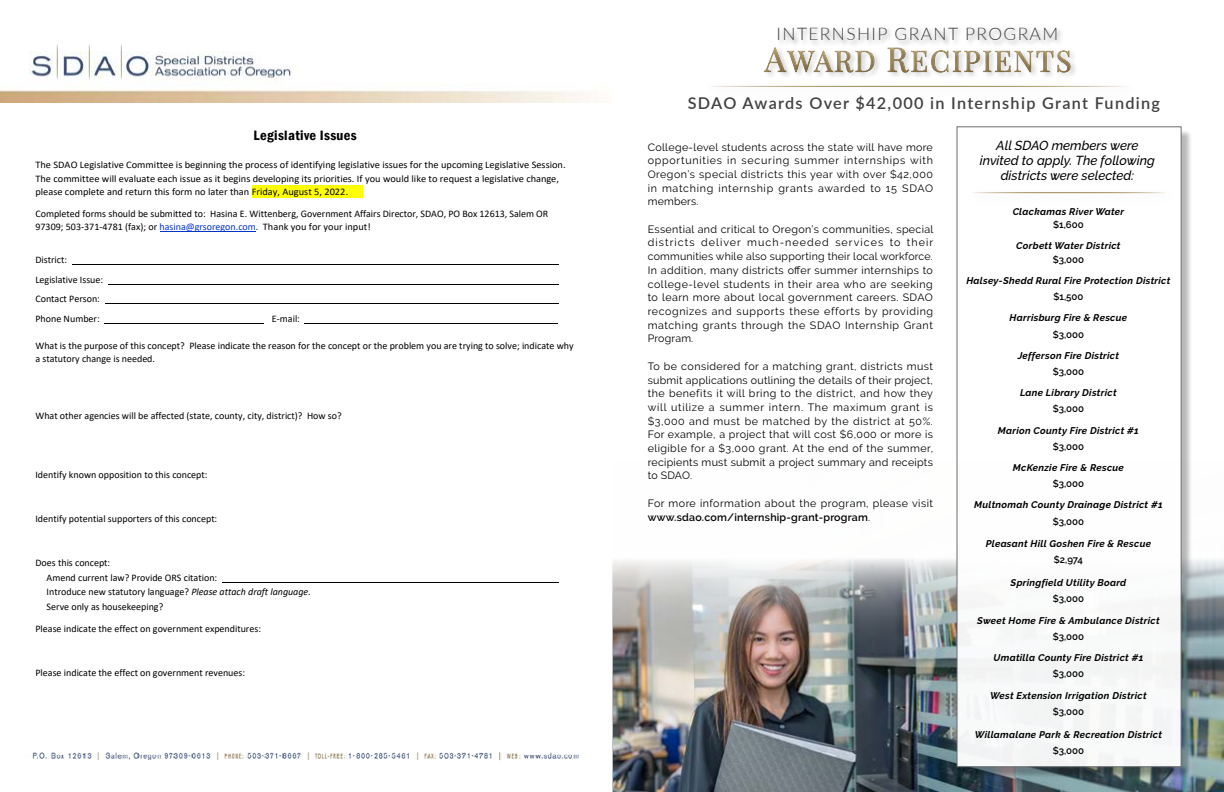
<style>
.page{position:relative;width:1224px;height:792px;background:#fff}
.page>*{position:absolute;margin:0;border:0;box-sizing:border-box;transform-origin:0 0}
.t1{font:29.2px "Playfair Display";letter-spacing:.06em;color:#a58c56}
.t2{font:300 17.4px "Lato";letter-spacing:.08em;color:#414042}
.t3{font:600 16.2px "Lato";letter-spacing:.08em;color:#414042}
.t4{font:600 condensed 14px "Franklin Gothic";letter-spacing:.025em;color:#000;scale:1.04 1}
.t5{font:italic 500 13px/15px "Raleway";color:#000;text-align:center}
.t6{font:10.6px/13.7px "Raleway";letter-spacing:.045em;color:#000;text-align:justify}
.t7{font:10px/13.4px "Calibri";color:#000}
.t8{font:italic 700 9.7px "Raleway";letter-spacing:.03em;color:#000}
.t9{font:600 9.7px "Raleway";color:#000}
.s1{color:#0035c9}
.s2{font-style:italic}
.s3{font-size:33.8px}
.s4{font-weight:600}
</style>
<div class="page">
<div style="left:777px;top:26px;width:287px;height:21px;background:#000;opacity:.33"></div>
<div style="left:753px;top:35px;width:325px;height:44px;background:#fff;opacity:.75"></div>
<div style="left:755px;top:41px;width:327px;height:43px;background:#000;opacity:.75"></div>
<div style="left:702px;top:80px;width:437px;height:19px;background:#fdfdfd"></div>
<hr style="left:707px;top:86px;width:421px;height:1px;background:#9d8551">
<img style="left:612px;top:461px;width:612px;height:331px">
<div style="left:960px;top:129px;width:233px;height:649px;background:#000;opacity:.3"></div>
<div style="left:957px;top:127px;width:224px;height:640px;background:#fff"></div>
<hr style="left:970px;top:192px;width:196px;height:1px;background:#9d8551">
<img style="left:0;top:44px;width:597px;height:58px">
<img style="left:32px;top:752px;width:547px;height:8px">
<div style="left:252px;top:186px;width:111px;height:12px;background:#ff0"></div>
<hr style="left:160px;top:231px;width:96px;height:1px;background:#0035c9">
<hr style="left:72px;top:264px;width:486px;height:1px;background:#000">
<hr style="left:108px;top:284px;width:450px;height:1px;background:#000">
<hr style="left:105px;top:303px;width:453px;height:1px;background:#000">
<hr style="left:104px;top:323px;width:159px;height:1px;background:#000">
<hr style="left:304px;top:323px;width:254px;height:1px;background:#000">
<hr style="left:222px;top:582px;width:336px;height:1px;background:#000">
<h3 class="t4" style="left:254px;top:126px;width:101px">Legislative Issues</h3>
<p class="t7" style="left:35px;top:158px;width:532px">The SDAO Legislative Committee is beginning the process of identifying legislative issues for the upcoming Legislative Session.<br>The committee will evaluate each issue as it begins developing its priorities. If you would like to request a legislative change, please complete and return this form no later than Friday, August 5, 2022.</p>
<p class="t7" style="left:35px;top:206px;width:514px">Completed forms should be submitted to: Hasina E. Wittenberg, Government Affairs Director, SDAO, PO Box 12613, Salem OR<br>97309; 503‐371‐4781 (fax); or <span class="s1">hasina@grsoregon.com</span>. Thank you for your input!</p>
<p class="t7" style="left:35px;top:250px;width:69px;line-height:19.7px">District:<br>Legislative Issue:<br>Contact Person:<br>Phone Number:</p>
<p class="t7" style="left:272px;top:312px;width:30px">E‐mail:</p>
<p class="t7" style="left:35px;top:338px;width:540px">What is the purpose of this concept? Please indicate the reason for the concept or the problem you are trying to solve; indicate why a statutory change is needed.</p>
<p class="t7" style="left:35px;top:409px;width:308px">What other agencies will be affected (state, county, city, district)? How so?</p>
<p class="t7" style="left:35px;top:468px;width:174px">Identify known opposition to this concept:</p>
<p class="t7" style="left:35px;top:512px;width:183px">Identify potential supporters of this concept:</p>
<p class="t7" style="left:35px;top:556px;width:76px">Does this concept:</p>
<p class="t7" style="left:35px;top:570px;width:183px">❑ Amend current law? Provide ORS citation:</p>
<p class="t7" style="left:35px;top:585px;width:277px">❑ Introduce new statutory language? <span class="s2">Please attach draft language.</span></p>
<p class="t7" style="left:35px;top:600px;width:129px">❑ Serve only as housekeeping?</p>
<p class="t7" style="left:35px;top:622px;width:227px">Please indicate the effect on government expenditures:</p>
<p class="t7" style="left:35px;top:666px;width:211px">Please indicate the effect on government revenues:</p>
<h2 class="t2" style="left:777px;top:22px;width:283px">INTERNSHIP GRANT PROGRAM</h2>
<h1 class="t1" style="left:764px;top:43px;width:309px"><span class="s3">A</span>WARD <span class="s3">R</span>ECIPIENTS</h1>
<h3 class="t3" style="left:688px;top:91px;width:474px">SDAO Awards Over $42,000 in Internship Grant Funding</h3>
<p class="t6" style="left:648px;top:140px;width:287px">College-level students across the state will have more opportunities in securing summer internships with Oregon’s special districts this year with over $42,000 in matching internship grants awarded to 15 SDAO members.</p>
<p class="t6" style="left:648px;top:222px;width:287px">Essential and critical to Oregon’s communities, special districts deliver much-needed services to their communities while also supporting their local workforce.<br>In addition, many districts offer summer internships to college-level students in their area who are seeking to learn more about local government careers. SDAO recognizes and supports these efforts by providing matching grants through the SDAO Internship Grant Program.</p>
<p class="t6" style="left:648px;top:359px;width:287px">To be considered for a matching grant, districts must submit applications outlining the details of their project, the benefits it will bring to the district, and how they will utilize a summer intern. The maximum grant is $3,000 and must be matched by the district at 50%.<br>For example, a project that will cost $6,000 or more is eligible for a $3,000 grant. At the end of the summer, recipients must submit a project summary and receipts to SDAO.</p>
<p class="t6" style="left:648px;top:496px;width:287px">For more information about the program, please visit <span class="s4">www.sdao.com/internship-grant-program</span>.</p>
<h3 class="t5" style="left:980px;top:138px;width:177px">All SDAO members were invited to apply. The following districts were selected:</h3>
<p class="t8" style="left:1013px;top:206px;width:113px">Clackamas River Water</p>
<p class="t9" style="left:1053px;top:219px;width:32px">$1,600</p>
<p class="t8" style="left:1016px;top:240px;width:106px">Corbett Water District</p>
<p class="t9" style="left:1053px;top:254px;width:33px">$3,000</p>
<p class="t8" style="left:966px;top:275px;width:205px">Halsey-Shedd Rural Fire Protection District</p>
<p class="t9" style="left:1053px;top:291px;width:31px">$1,500</p>
<p class="t8" style="left:1010px;top:312px;width:119px">Harrisburg Fire &amp; Rescue</p>
<p class="t9" style="left:1053px;top:329px;width:33px">$3,000</p>
<p class="t8" style="left:1018px;top:350px;width:103px">Jefferson Fire District</p>
<p class="t9" style="left:1053px;top:366px;width:33px">$3,000</p>
<p class="t8" style="left:1020px;top:387px;width:98px">Lane Library District</p>
<p class="t9" style="left:1053px;top:403px;width:33px">$3,000</p>
<p class="t8" style="left:998px;top:424px;width:142px">Marion County Fire District #1</p>
<p class="t9" style="left:1053px;top:441px;width:33px">$3,000</p>
<p class="t8" style="left:1013px;top:462px;width:113px">McKenzie Fire &amp; Rescue</p>
<p class="t9" style="left:1053px;top:478px;width:33px">$3,000</p>
<p class="t8" style="left:974px;top:499px;width:190px">Multnomah County Drainage District #1</p>
<p class="t9" style="left:1053px;top:516px;width:33px">$3,000</p>
<p class="t8" style="left:986px;top:538px;width:167px">Pleasant Hill Goshen Fire &amp; Rescue</p>
<p class="t9" style="left:1054px;top:554px;width:31px">$2,974</p>
<p class="t8" style="left:1011px;top:577px;width:117px">Springfield Utility Board</p>
<p class="t9" style="left:1053px;top:593px;width:33px">$3,000</p>
<p class="t8" style="left:977px;top:615px;width:184px">Sweet Home Fire &amp; Ambulance District</p>
<p class="t9" style="left:1053px;top:631px;width:33px">$3,000</p>
<p class="t8" style="left:994px;top:652px;width:151px">Umatilla County Fire District #1</p>
<p class="t9" style="left:1053px;top:668px;width:33px">$3,000</p>
<p class="t8" style="left:990px;top:690px;width:158px">West Extension Irrigation District</p>
<p class="t9" style="left:1053px;top:706px;width:33px">$3,000</p>
<p class="t8" style="left:975px;top:728px;width:189px">Willamalane Park &amp; Recreation District</p>
<p class="t9" style="left:1053px;top:745px;width:33px">$3,000</p>
</div>
